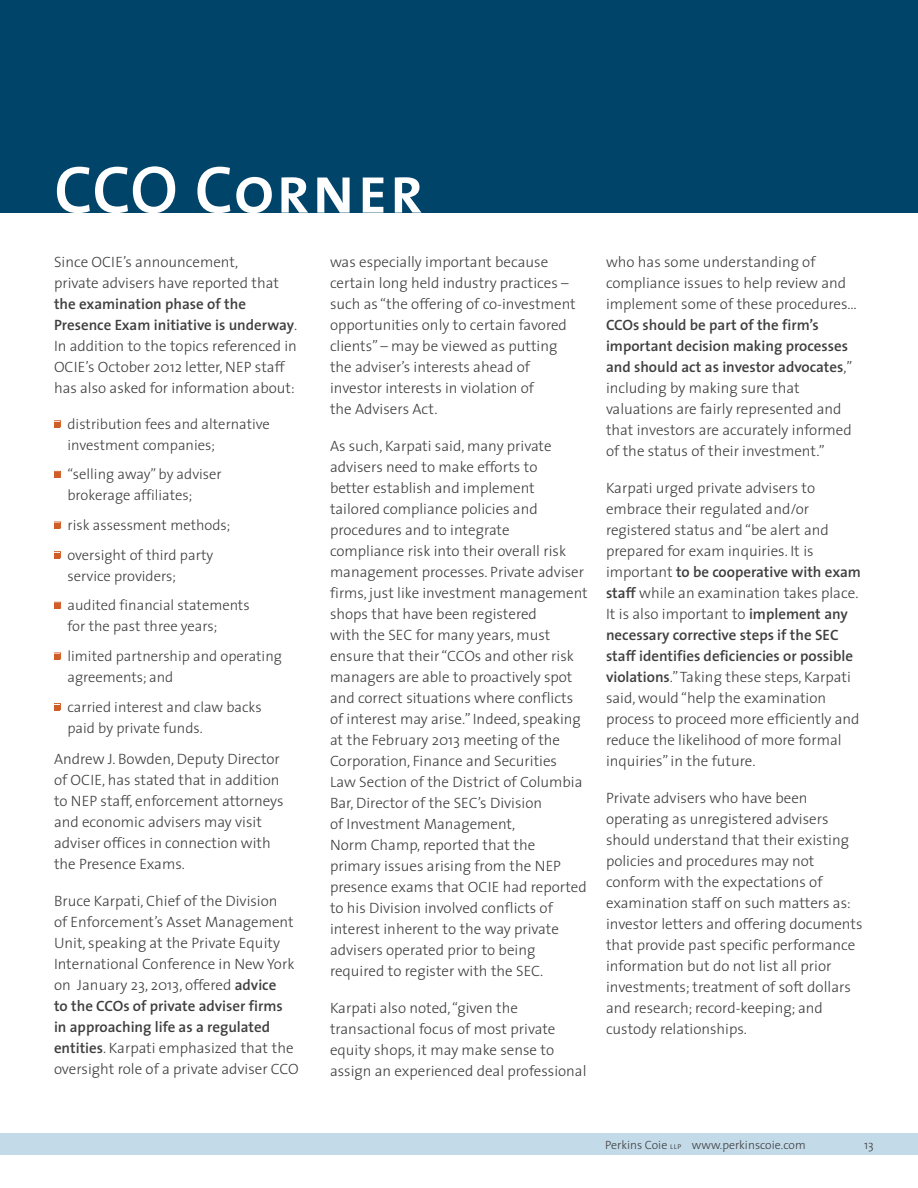
<style>
.page{position:relative;width:918px;height:1188px;background:#fff}
.page>*{position:absolute;margin:0;border:0;box-sizing:border-box;transform-origin:0 0}
.Newsletter_Title{font:67.5px "The Sans Semi Bold Caps";letter-spacing:.015em;color:#fff}
.Body-10_14{font:300 15px/21px "The Sans";color:#3e3e3f}
.Bullet{font:300 14.7px/21px "The Sans";color:#3e3e3f}
.t1{font:300 12px "The Sans";color:#3e3e3f}
.s1{font-weight:600}
.s2{font-family:"The Sans Light Caps";font-weight:400;font-size:9px}
</style>
<div class="page">
<div style="left:0;top:1134px;width:918px;height:21px;background:#c3dae8"></div>
<svg style="left:54px;top:420px;width:7px;height:7px"></svg>
<svg style="left:54px;top:471px;width:7px;height:7px"></svg>
<svg style="left:54px;top:522px;width:7px;height:7px"></svg>
<svg style="left:54px;top:551px;width:7px;height:7px"></svg>
<svg style="left:54px;top:602px;width:7px;height:7px"></svg>
<svg style="left:54px;top:652px;width:7px;height:7px"></svg>
<svg style="left:54px;top:703px;width:7px;height:7px"></svg>
<div style="left:0;top:0;width:918px;height:212px;background:#00446a"></div>
<p class="Newsletter_Title" style="left:54px;top:133px;width:371px">CCO Corner</p>
<p class="Body-10_14" style="left:54px;top:251px;width:245px">Since OCIE’s announcement,<br>private advisers have reported that <span class="s1">the examination phase of the Presence Exam initiative is underway</span>.<br>In addition to the topics referenced in</p>
<p class="Body-10_14" style="left:54px;top:356px;width:242px">OCIE’s October 2012 letter, NEP staff has also asked for information about:</p>
<p class="Bullet" style="left:67px;top:413px;width:204px">distribution fees and alternative investment companies;</p>
<p class="Bullet" style="left:67px;top:463px;width:156px">“selling away” by adviser brokerage affiliates;</p>
<p class="Bullet" style="left:67px;top:514px;width:165px">risk assessment methods;</p>
<p class="Bullet" style="left:67px;top:544px;width:147px">oversight of third party service providers;</p>
<p class="Bullet" style="left:67px;top:594px;width:184px">audited financial statements for the past three years;</p>
<p class="Bullet" style="left:67px;top:645px;width:216px">limited partnership and operating agreements; and</p>
<p class="Bullet" style="left:67px;top:696px;width:196px">carried interest and claw backs paid by private funds.</p>
<p class="Body-10_14" style="left:54px;top:748px;width:231px">Andrew J. Bowden, Deputy Director of OCIE, has stated that in addition to NEP staff, enforcement attorneys and economic advisers may visit adviser offices in connection with the Presence Exams.</p>
<p class="Body-10_14" style="left:54px;top:890px;width:246px">Bruce Karpati, Chief of the Division<br>of Enforcement’s Asset Management Unit, speaking at the Private Equity International Conference in New York on January 23, 2013, offered <span class="s1">advice<br>to the CCOs of private adviser firms in approaching life as a regulated entities</span>. Karpati emphasized that the oversight role of a private adviser CCO</p>
<p class="Body-10_14" style="left:330px;top:251px;width:247px">was especially important because certain long held industry practices – such as “the offering of co-investment opportunities only to certain favored clients” – may be viewed as putting the adviser’s interests ahead of investor interests in violation of<br>the Advisers Act.</p>
<p class="Body-10_14" style="left:330px;top:435px;width:259px">As such, Karpati said, many private advisers need to make efforts to<br>better establish and implement tailored compliance policies and procedures and to integrate compliance risk into their overall risk management processes. Private adviser firms, just like investment management shops that have been registered<br>with the SEC for many years, must ensure that their “CCOs and other risk managers are able to proactively spot and correct situations where conflicts of interest may arise.” Indeed, speaking at the February 2013 meeting of the Corporation, Finance and Securities<br>Law Section of the District of Columbia Bar, Director of the SEC’s Division<br>of Investment Management,<br>Norm Champ, reported that the primary issues arising from the NEP presence exams that OCIE had reported to his Division involved conflicts of interest inherent to the way private advisers operated prior to being required to register with the SEC.</p>
<p class="Body-10_14" style="left:330px;top:997px;width:258px">Karpati also noted, “given the transactional focus of most private equity shops, it may make sense to assign an experienced deal professional</p>
<p class="Body-10_14" style="left:606px;top:251px;width:252px">who has some understanding of compliance issues to help review and implement some of these procedures… <span class="s1">CCOs should be part of the firm’s important decision making processes and should act as investor advocates</span>,” including by making sure that valuations are fairly represented and that investors are accurately informed of the status of their investment.”</p>
<p class="Body-10_14" style="left:606px;top:477px;width:257px">Karpati urged private advisers to embrace their regulated and/or registered status and “be alert and prepared for exam inquiries. It is important <span class="s1">to be cooperative with exam staff</span> while an examination takes place.<br>It is also important to <span class="s1">implement any necessary corrective steps if the SEC staff identifies deficiencies or possible violations</span>.” Taking these steps, Karpati said, would “help the examination process to proceed more efficiently and reduce the likelihood of more formal inquiries” in the future.</p>
<p class="Body-10_14" style="left:606px;top:787px;width:258px">Private advisers who have been operating as unregistered advisers should understand that their existing policies and procedures may not conform with the expectations of examination staff on such matters as: investor letters and offering documents that provide past specific performance information but do not list all prior investments; treatment of soft dollars and research; record-keeping; and custody relationships.</p>
<p class="t1" style="left:605px;top:1135px;width:202px">Perkins Coie <span class="s2">llp</span> www.perkinscoie.com</p>
<p class="t1" style="left:864px;top:1135px;width:11px">13</p>
</div>
